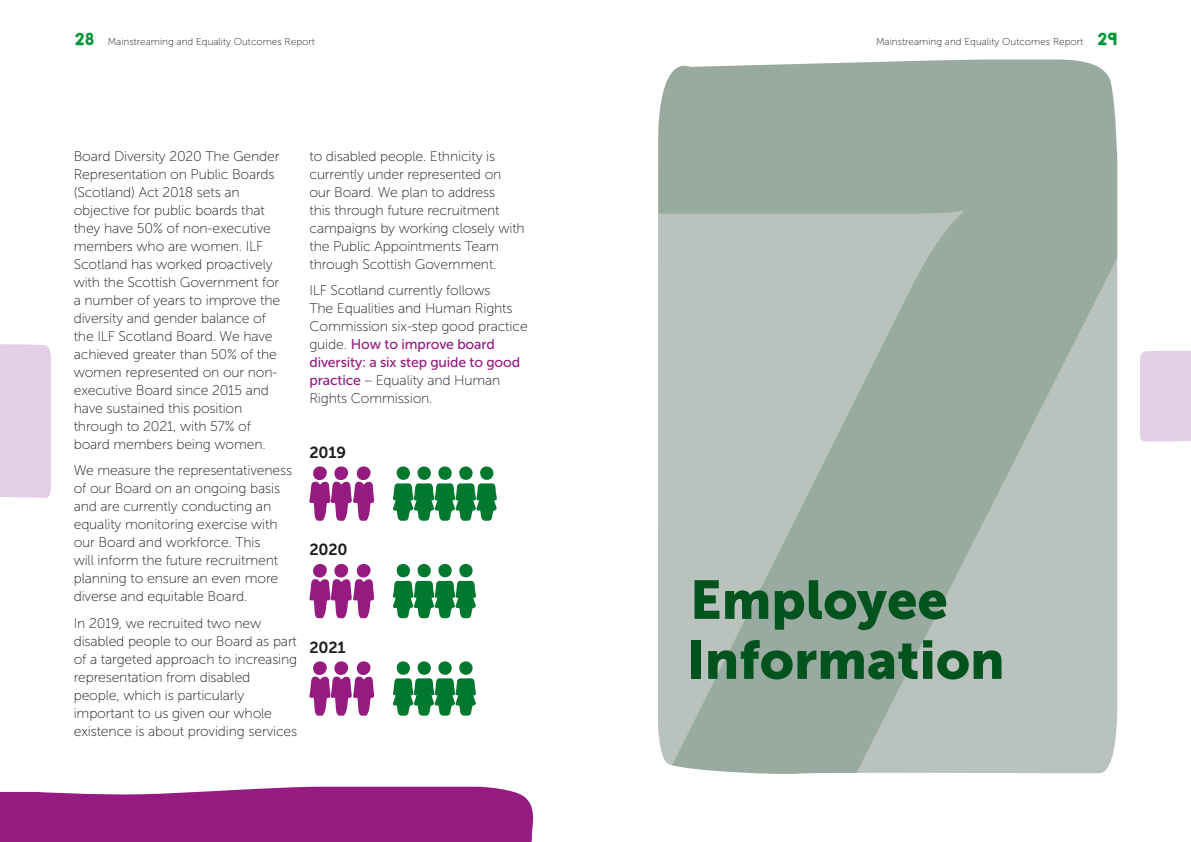
<style>
.page{position:relative;width:1191px;height:842px;background:#fff}
.page>*{position:absolute;margin:0;border:0;box-sizing:border-box;transform-origin:0 0}
.t1{font:54px/60px "Museo Sans 900";color:#00531d}
.t2{font:16px "Museo Sans 700";letter-spacing:-.01em;color:#1d1d1b}
.t3{font:14px/18px "Museo Sans 100";letter-spacing:-.01em;color:#1d1d1b}
.t4{font:14px/18px "Museo Sans 500";letter-spacing:-.01em;color:#951b81}
.t5{font:10px "Museo Sans 100";color:#1d1d1b}
.s1{font-family:"KGHAPPY Solid";font-size:15px;color:#00983a}
.s2{font-family:"Museo Sans 100";color:#1d1d1b}
.s3{font-family:"Museo Sans 500";color:#951b81}
</style>
<div class="page">
<div style="left:0;top:344px;width:51px;height:154px;background:#e3cfe6"></div>
<div style="left:1140px;top:350px;width:51px;height:92px;background:#e3cfe6"></div>
<svg style="left:658px;top:59px;width:459px;height:715px;fill:#99aaa0"></svg>
<div style="left:0;top:787px;width:534px;height:55px;background:#951b81"></div>
<svg style="left:309px;top:466px;width:65px;height:55px"></svg>
<svg style="left:309px;top:564px;width:65px;height:54px"></svg>
<svg style="left:309px;top:661px;width:65px;height:55px"></svg>
<svg style="left:393px;top:564px;width:83px;height:54px"></svg>
<svg style="left:393px;top:661px;width:83px;height:55px"></svg>
<svg style="left:393px;top:466px;width:104px;height:55px"></svg>
<p class="t5" style="left:74px;top:37px;width:243px"><span class="s1">28</span> Mainstreaming and Equality Outcomes Report</p>
<p class="t5" style="left:876px;top:37px;width:243px">Mainstreaming and Equality Outcomes Report <span class="s1">29</span></p>
<p class="t3" style="left:74px;top:147px;width:208px">Board Diversity 2020 The Gender<br>Representation on Public Boards (Scotland) Act 2018 sets an objective for public boards that they have 50% of non-executive members who are women. ILF<br>Scotland has worked proactively with the Scottish Government for a number of years to improve the diversity and gender balance of the ILF Scotland Board. We have achieved greater than 50% of the women represented on our non&shy;executive Board since 2015 and have sustained this position through to 2021, with 57% of board members being women.</p>
<p class="t3" style="left:74px;top:461px;width:220px">We measure the representativeness of our Board on an ongoing basis and are currently conducting an equality monitoring exercise with our Board and workforce. This<br>will inform the future recruitment planning to ensure an even more diverse and equitable Board.</p>
<p class="t3" style="left:74px;top:614px;width:225px">In 2019, we recruited two new disabled people to our Board as part of a targeted approach to increasing representation from disabled people, which is particularly important to us given our whole existence is about providing services</p>
<p class="t3" style="left:309px;top:147px;width:217px">to disabled people. Ethnicity is currently under represented on our Board. We plan to address<br>this through future recruitment campaigns by working closely with the Public Appointments Team through Scottish Government.</p>
<p class="t3" style="left:309px;top:281px;width:220px">ILF Scotland currently follows<br>The Equalities and Human Rights<br>Commission six-step good practice</p>
<p class="t4" style="left:309px;top:335px;width:212px"><span class="s2">guide.</span> How to improve board diversity: a six step guide to good</p>
<p class="t3" style="left:309px;top:371px;width:192px"><span class="s3">practice</span> – Equality and Human<br>Rights Commission.</p>
<p class="t2" style="left:309px;top:443px;width:38px">2019</p>
<p class="t2" style="left:309px;top:541px;width:40px">2020</p>
<p class="t2" style="left:309px;top:638px;width:38px">2021</p>
<h1 class="t1" style="left:686px;top:570px;width:320px">Employee<br>Information</h1>
</div>
